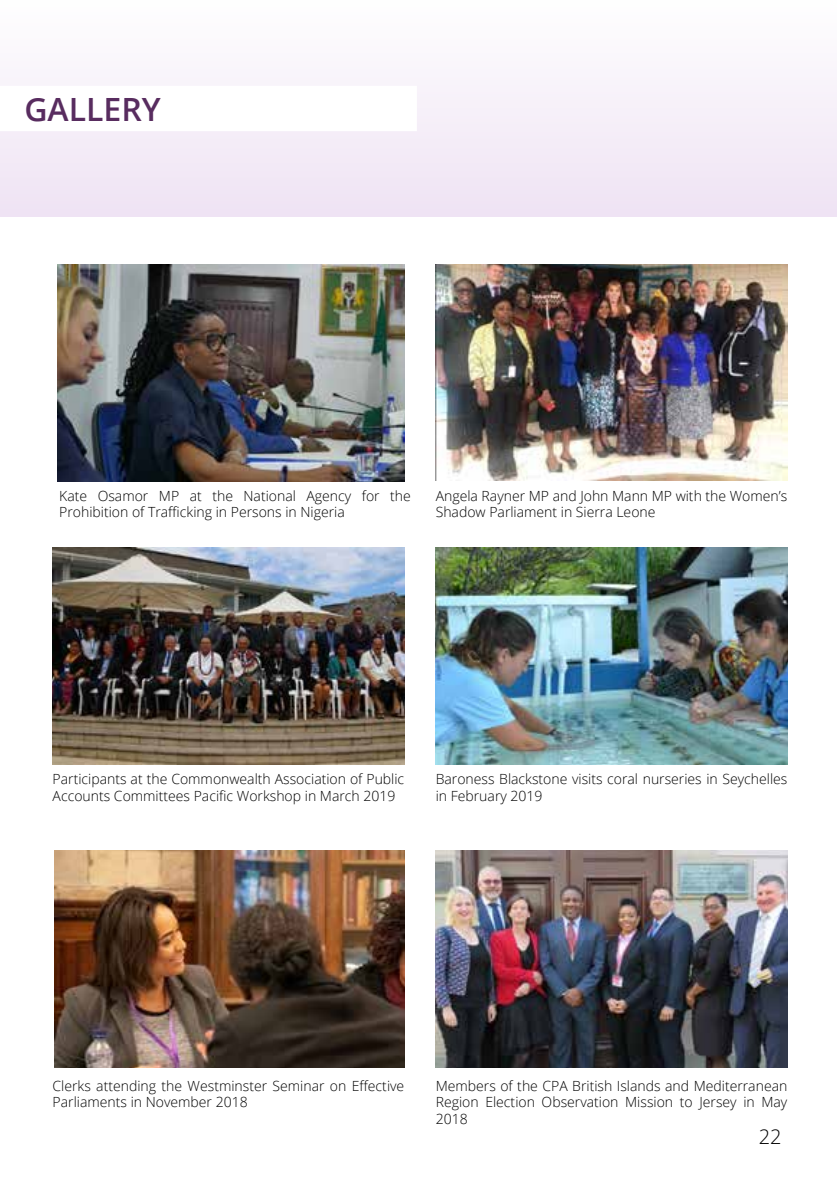
<style>
.page{position:relative;width:840px;height:1191px;background:#fff}
.page>*{position:absolute;margin:0;border:0;box-sizing:border-box;transform-origin:0 0}
.t1{font:600 32px "Open Sans";color:#582c5f}
.t2{font:300 20px "Open Sans";color:#000}
.t3{font:300 14px/16.8px "Open Sans";color:#000}
</style>
<div class="page">
<svg style="left:0;top:77px;width:836px;height:140px;fill:#f3eaf6"></svg>
<svg style="left:0;top:86px;width:416px;height:45px"></svg>
<img style="left:57px;top:264px;width:347px;height:217px">
<img style="left:435px;top:264px;width:351px;height:216px">
<img style="left:53px;top:547px;width:351px;height:217px">
<img style="left:435px;top:547px;width:351px;height:217px">
<img style="left:54px;top:850px;width:350px;height:217px">
<img style="left:435px;top:850px;width:351px;height:217px">
<h1 class="t1" style="left:24px;top:87px;width:138px">GALLERY</h1>
<p class="t3" style="left:59px;top:487px;width:353px">Kate Osamor MP at the National Agency for the<br>Prohibition of Trafficking in Persons in Nigeria</p>
<p class="t3" style="left:435px;top:487px;width:353px">Angela Rayner MP and John Mann MP with the Women’s<br>Shadow Parliament in Sierra Leone</p>
<p class="t3" style="left:53px;top:770px;width:353px">Participants at the Commonwealth Association of Public<br>Accounts Committees Pacific Workshop in March 2019</p>
<p class="t3" style="left:435px;top:770px;width:353px">Baroness Blackstone visits coral nurseries in Seychelles in February 2019</p>
<p class="t3" style="left:53px;top:1076px;width:353px">Clerks attending the Westminster Seminar on Effective<br>Parliaments in November 2018</p>
<p class="t3" style="left:435px;top:1076px;width:353px;text-align:justify">Members of the CPA British Islands and Mediterranean Region Election Observation Mission to Jersey in May 2018</p>
<h2 class="t2" style="left:758px;top:1123px;width:24px">22</h2>
</div>
